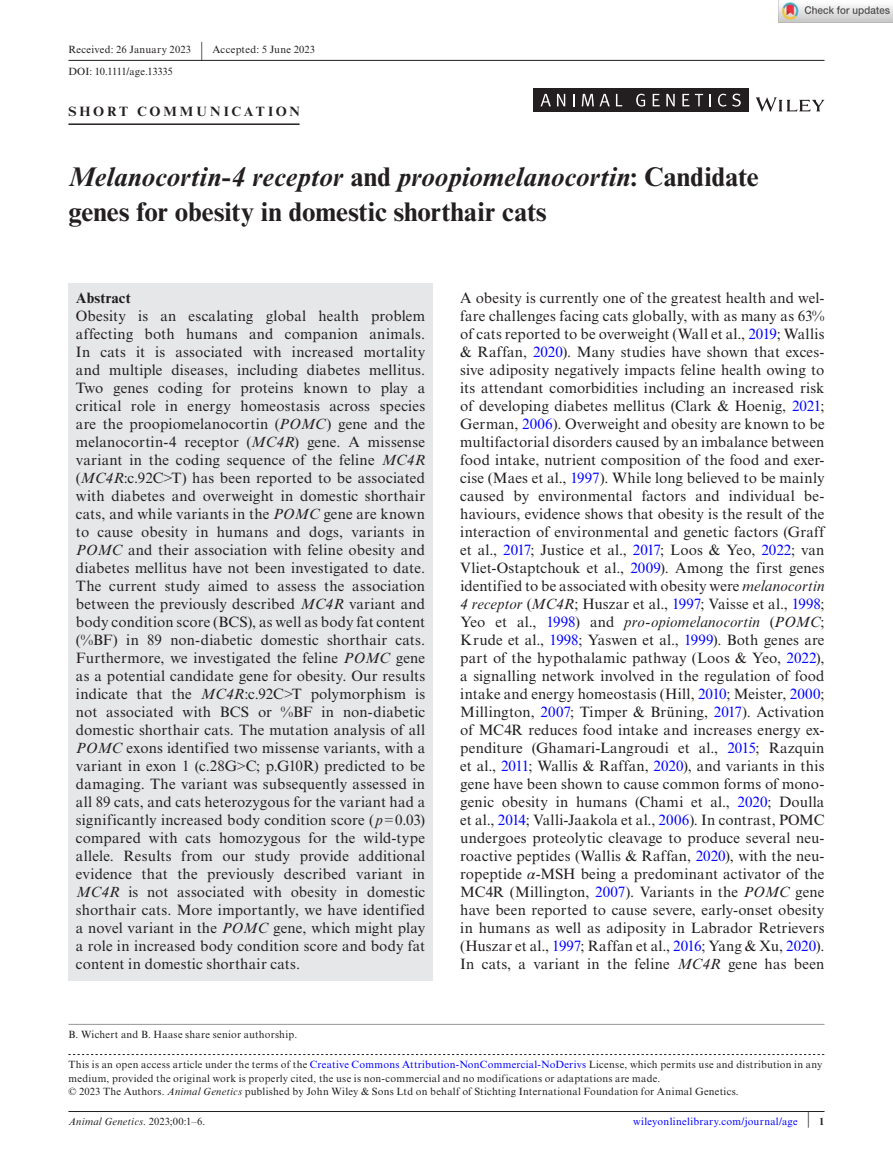
<style>
.page{position:relative;width:893px;height:1174px;background:#fff}
.page>*{position:absolute;margin:0;border:0;box-sizing:border-box;transform-origin:0 0}
.t1{font:700 27px/34.5px "Times New Roman MT Std";color:#231f20}
.t2{font:15px/18px "Times New Roman MT Std";letter-spacing:.01em;color:#231f20;text-align:justify}
.t3{font:700 15px "Times New Roman MT Std";letter-spacing:.005em;color:#231f20}
.t4{font:700 13.5px "Times New Roman MT Std";letter-spacing:.2em;color:#231f20}
.t5{font:10.5px/13.5px "Times New Roman MT Std";letter-spacing:.025em;color:#231f20}
.t6{font:10.5px "Times New Roman MT Std";letter-spacing:.025em;color:#00f}
.t7{font:italic 10.5px "Times New Roman MT Std";letter-spacing:.025em;color:#231f20}
.s1{font-size:19.65px}
.s2{font-style:italic}
.s3{font-family:"Times New Roman"}
.s4{color:#00f}
.s5{font-family:"STIX";font-style:italic}
.s6{font-style:normal}
.s7{font-size:17.4px;color:#231f20}
.s8{font-weight:700;color:#231f20}
</style>
<div class="page">
<hr style="left:68px;top:1111px;width:756px;height:1px;background:#231f20">
<svg style="left:756px;top:97px;width:68px;height:15px"></svg>
<div style="left:533px;top:88px;width:215px;height:24px;background:#231f20"></div>
<svg style="left:541px;top:94px;width:10px;height:12px"></svg>
<svg style="left:557px;top:94px;width:8px;height:12px"></svg>
<svg style="left:573px;top:94px;width:1px;height:12px"></svg>
<svg style="left:582px;top:94px;width:28px;height:12px"></svg>
<svg style="left:616px;top:94px;width:6px;height:12px"></svg>
<svg style="left:636px;top:94px;width:9px;height:13px"></svg>
<svg style="left:653px;top:94px;width:7px;height:12px"></svg>
<svg style="left:666px;top:94px;width:9px;height:12px"></svg>
<svg style="left:682px;top:94px;width:7px;height:12px"></svg>
<svg style="left:695px;top:94px;width:8px;height:12px"></svg>
<svg style="left:709px;top:94px;width:2px;height:12px"></svg>
<svg style="left:718px;top:94px;width:23px;height:13px"></svg>
<hr style="left:68px;top:60px;width:756px;height:1px;background:#231f20">
<hr style="left:68px;top:123px;width:232px;height:2px;background:#231f20">
<div style="left:68px;top:283px;width:365px;height:33px;background:#e6e7e9"></div>
<div style="left:68px;top:310px;width:365px;height:671px;background:#e6e7e9"></div>
<svg style="left:68px;top:1054px;width:756px;height:1px"></svg>
<hr style="left:68px;top:1024px;width:756px;height:1px;background:#939598">
<img style="left:779px;top:0;width:114px;height:22px">
<p class="t5" style="left:68px;top:39px;width:248px;line-height:22.2px">Received: 26 January 2023 <span class="s1">|</span> Accepted: 5 June 2023<br>DOI: 10.1111/age.13335</p>
<p class="t4" style="left:68px;top:106px;width:233px">SHORT COMMUNICATION</p>
<h1 class="t1" style="left:68px;top:163px;width:692px"><span class="s2">Melanocortin- 4 receptor</span> and <span class="s2">proopiomelanocortin</span>: Candidate genes for obesity in domestic shorthair cats</h1>
<p class="t3" style="left:76px;top:292px;width:56px">Abstract</p>
<p class="t2" style="left:76px;top:308px;width:351px">Obesity is an escalating global health problem affecting both humans and companion animals.<br>In cats it is associated with increased mortality and multiple diseases, including diabetes mellitus.<br>Two genes coding for proteins known to play a critical role in energy homeostasis across species are the proopiomelanocortin (<span class="s2">POMC</span>) gene and the melanocortin- 4 receptor (<span class="s2">MC4R</span>) gene. A missense variant in the coding sequence of the feline <span class="s2">MC4R </span>(<span class="s2">MC4R</span>:c.92C<span class="s3">&gt;</span>T) has been reported to be associated with diabetes and overweight in domestic shorthair cats, and while variants in the <span class="s2">POMC</span> gene are known to cause obesity in humans and dogs, variants in <span class="s2">POMC</span> and their association with feline obesity and diabetes mellitus have not been investigated to date.<br>The current study aimed to assess the association between the previously described <span class="s2">MC4R</span> variant and body condition score (BCS), as well as body fat content (%BF) in 89 non- diabetic domestic shorthair cats.<br>Furthermore, we investigated the feline <span class="s2">POMC</span> gene as a potential candidate gene for obesity. Our results indicate that the <span class="s2">MC4R</span>:c.92C<span class="s3">&gt;</span>T polymorphism is not associated with BCS or %BF in non- diabetic domestic shorthair cats. The mutation analysis of all <span class="s2">POMC</span> exons identified two missense variants, with a variant in exon 1 (c.28G<span class="s3">&gt;</span>C; p.G10R) predicted to be damaging. The variant was subsequently assessed in all 89 cats, and cats heterozygous for the variant had a significantly increased body condition score (<span class="s2">p</span><span class="s3">=</span> 0.03) compared with cats homozygous for the wild- type allele. Results from our study provide additional evidence that the previously described variant in <span class="s2">MC4R</span> is not associated with obesity in domestic shorthair cats. More importantly, we have identified a novel variant in the <span class="s2">POMC</span> gene, which might play a role in increased body condition score and body fat content in domestic shorthair cats.</p>
<p class="t5" style="left:68px;top:1028px;width:230px">B. Wichert and B. Haase share senior authorship.</p>
<p class="t2" style="left:460px;top:290px;width:366px">A obesity is currently one of the greatest health and wel&shy;fare challenges facing cats globally, with as many as 63% of cats reported to be overweight (Wall et al., <span class="s4">2019</span>; Wallis &amp; Raffan, <span class="s4">2020</span>). Many studies have shown that exces&shy;sive adiposity negatively impacts feline health owing to its attendant comorbidities including an increased risk of developing diabetes mellitus (Clark &amp; Hoenig, <span class="s4">2021</span>; German, <span class="s4">2006</span>). Overweight and obesity are known to be multifactorial disorders caused by an imbalance between food intake, nutrient composition of the food and exer&shy;cise (Maes et al., <span class="s4">1997</span>). While long believed to be mainly caused by environmental factors and individual be&shy;haviours, evidence shows that obesity is the result of the interaction of environmental and genetic factors (Graff et al., <span class="s4">2017</span>; Justice et al., <span class="s4">2017</span>; Loos &amp; Yeo, <span class="s4">2022</span>; van Vliet- Ostaptchouk et al., <span class="s4">2009</span>). Among the first genes identified to be associated with obesity were <span class="s2">melanocortin 4 receptor</span> (<span class="s2">MC4R</span>; Huszar et al., <span class="s4">1997</span>; Vaisse et al., <span class="s4">1998</span>; Yeo et al., <span class="s4">1998</span>) and <span class="s2">pro- opiomelanocortin</span> (<span class="s2">POMC</span>; Krude et al., <span class="s4">1998</span>; Yaswen et al., <span class="s4">1999</span>). Both genes are part of the hypothalamic pathway (Loos &amp; Yeo, <span class="s4">2022</span>), a signalling network involved in the regulation of food intake and energy homeostasis (Hill, <span class="s4">2010</span>; Meister, <span class="s4">2000</span>; Millington, <span class="s4">2007</span>; Timper &amp; Brüning, <span class="s4">2017</span>). Activation of MC4R reduces food intake and increases energy ex&shy;penditure (Ghamari- Langroudi et al., <span class="s4">2015</span>; Razquin et al., <span class="s4">2011</span>; Wallis &amp; Raffan, <span class="s4">2020</span>), and variants in this gene have been shown to cause common forms of mono&shy;genic obesity in humans (Chami et al., <span class="s4">2020</span>; Doulla et al., <span class="s4">2014</span>; Valli- Jaakola et al., <span class="s4">2006</span>). In contrast, POMC undergoes proteolytic cleavage to produce several neu&shy;roactive peptides (Wallis &amp; Raffan, <span class="s4">2020</span>), with the neu&shy;ropeptide <span class="s5">α</span>- MSH being a predominant activator of the MC4R (Millington, <span class="s4">2007</span>). Variants in the <span class="s2">POMC</span> gene have been reported to cause severe, early- onset obesity in humans as well as adiposity in Labrador Retrievers (Huszar et al., <span class="s4">1997</span>; Raffan et al., <span class="s4">2016</span>; Yang &amp; Xu, <span class="s4">2020</span>).<br>In cats, a variant in the feline <span class="s2">MC4R</span> gene has been</p>
<p class="t5" style="left:68px;top:1059px;width:756px">This is an open access article under the terms of the <span class="s4">Creative Commons Attribution-NonCommercial-NoDerivs</span> License, which permits use and distribution in any medium, provided the original work is properly cited, the use is non-commercial and no modifications or adaptations are made.<br>© 2023 The Authors. <span class="s2">Animal Genetics</span> published by John Wiley &amp; Sons Ltd on behalf of Stichting International Foundation for Animal Genetics.</p>
<p class="t7" style="left:68px;top:1117px;width:138px">Animal Genetics<span class="s6">. 2023;00:1–6.</span></p>
<p class="t6" style="left:633px;top:1117px;width:193px">wileyonlinelibrary.com/journal/age <span class="s7">|</span> <span class="s8">1</span></p>
</div>
